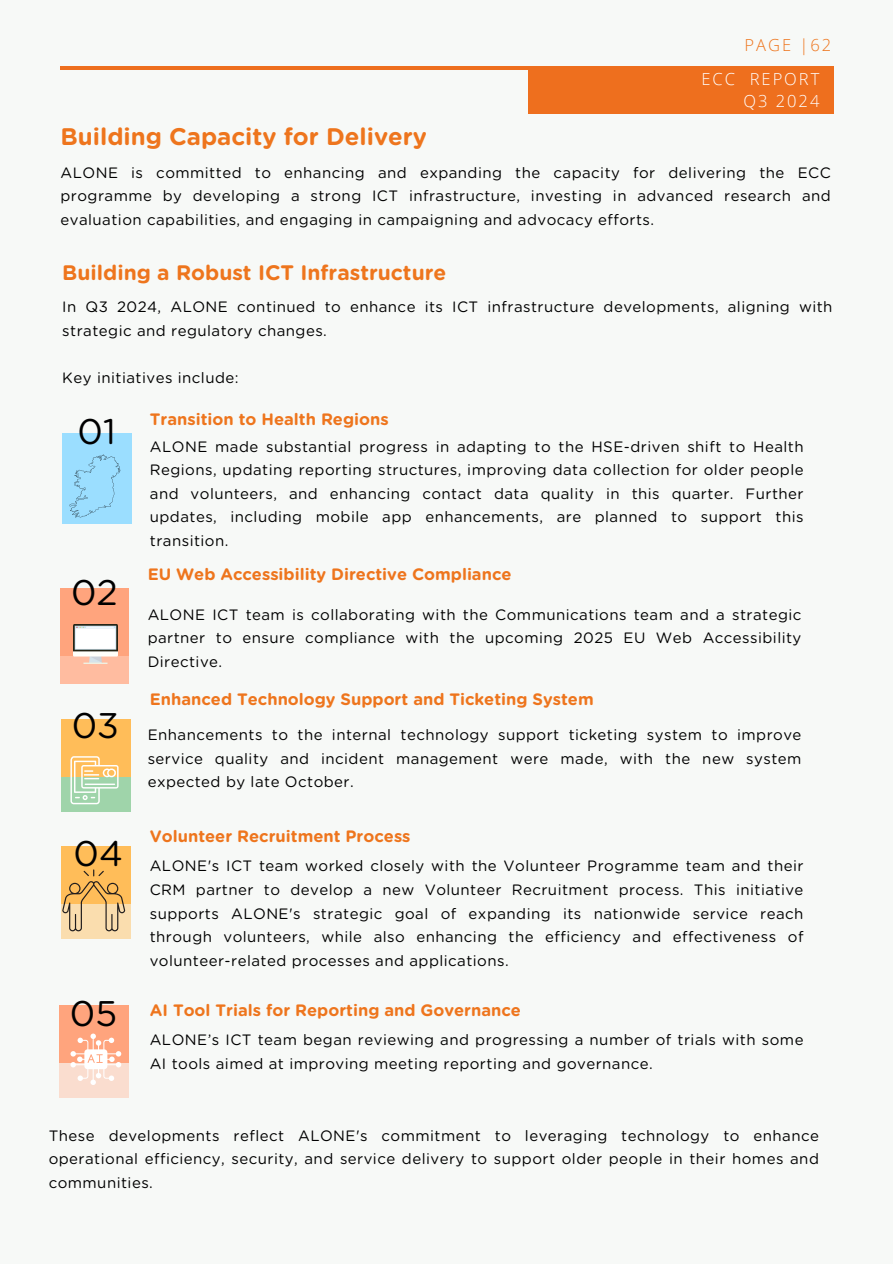
<style>
.page{position:relative;width:893px;height:1264px;background:#fff}
.page>*{position:absolute;margin:0;border:0;box-sizing:border-box;transform-origin:0 0}
.t1{font:35.55px "Gotham Rounded";color:#000}
.t2{font:700 24px "Gotham Rounded";color:#ee751d}
.t3{font:700 21px "Gotham Rounded";color:#ee751d}
.t4{font:700 16.5px "Gotham Rounded";color:#ee751d}
.t5{font:300 16.5px/22.5px "Open Sans";letter-spacing:.12em;color:#fff;text-align:right}
.t6{font:300 16.5px "Open Sans";letter-spacing:.12em;color:#ee751d}
.t7{font:15px/23.7px "Gotham Rounded";letter-spacing:.03em;color:#000;text-align:justify}
</style>
<div class="page">
<div style="left:0;top:0;width:892px;height:1263px;background:#f7f9f7"></div>
<div style="left:62px;top:433px;width:69px;height:91px;background:#9bdeff"></div>
<div style="left:60px;top:612px;width:69px;height:72px;background:#ffbca0"></div>
<div style="left:60px;top:588px;width:69px;height:67px;background:#ffa47d"></div>
<div style="left:61px;top:748px;width:69px;height:64px;background:#9fd4aa"></div>
<div style="left:61px;top:719px;width:69px;height:58px;background:#ffbd59"></div>
<div style="left:61px;top:875px;width:69px;height:64px;background:#faddae"></div>
<div style="left:61px;top:846px;width:69px;height:58px;background:#ffbd59"></div>
<svg style="left:70px;top:756px;width:49px;height:48px"></svg>
<hr style="left:85px;top:783px;width:30px;height:2px;background:#fff">
<img style="left:73px;top:624px;width:44px;height:40px">
<hr style="left:61px;top:66px;width:770px;height:4px;background:#ee6f1e">
<div style="left:528px;top:66px;width:304px;height:47px;background:#ee6f1e"></div>
<svg style="left:69px;top:454px;width:51px;height:63px"></svg>
<div style="left:59px;top:1034px;width:69px;height:63px;background:#faddcf"></div>
<div style="left:59px;top:1005px;width:69px;height:57px;background:#ffa47d"></div>
<svg style="left:62px;top:869px;width:63px;height:62px"></svg>
<svg style="left:70px;top:1033px;width:51px;height:51px"></svg>
<p class="t6" style="left:744px;top:34px;width:88px">PAGE |62</p>
<p class="t5" style="left:701px;top:67px;width:119px">ECC REPORT<br>Q3 2024</p>
<h3 class="t2" style="left:61px;top:126px;width:368px">Building Capacity for Delivery</h3>
<h1 class="t7" style="left:61px;top:161px;width:771px">ALONE is committed to enhancing and expanding the capacity for delivering the ECC programme by developing a strong ICT infrastructure, investing in advanced research and evaluation capabilities, and engaging in campaigning and advocacy efforts.</h1>
<p class="t3" style="left:62px;top:263px;width:385px">Building a Robust ICT Infrastructure</p>
<h3 class="t7" style="left:62px;top:296px;width:771px">In Q3 2024, ALONE continued to enhance its ICT infrastructure developments, aligning with strategic and regulatory changes.</h3>
<p class="t7" style="left:62px;top:367px;width:178px">Key initiatives include:</p>
<p class="t1" style="left:78px;top:416px;width:40px">01</p>
<h2 class="t1" style="left:71px;top:576px;width:48px">02</h2>
<p class="t1" style="left:72px;top:709px;width:49px">03</p>
<p class="t1" style="left:74px;top:837px;width:51px">04</p>
<p class="t1" style="left:70px;top:997px;width:49px">05</p>
<p class="t4" style="left:150px;top:412px;width:240px">Transition to Health Regions</p>
<p class="t7" style="left:150px;top:435px;width:655px">ALONE made substantial progress in adapting to the HSE-driven shift to Health Regions, updating reporting structures, improving data collection for older people and volunteers, and enhancing contact data quality in this quarter. Further updates, including mobile app enhancements, are planned to support this transition.</p>
<p class="t4" style="left:148px;top:566px;width:365px">EU Web Accessibility Directive Compliance</p>
<p class="t7" style="left:148px;top:603px;width:655px">ALONE ICT team is collaborating with the Communications team and a strategic partner to ensure compliance with the upcoming 2025 EU Web Accessibility Directive.</p>
<p class="t4" style="left:150px;top:691px;width:445px">Enhanced Technology Support and Ticketing System</p>
<p class="t7" style="left:148px;top:723px;width:655px">Enhancements to the internal technology support ticketing system to improve service quality and incident management were made, with the new system expected by late October.</p>
<p class="t4" style="left:150px;top:828px;width:262px">Volunteer Recruitment Process</p>
<p class="t7" style="left:150px;top:855px;width:655px">ALONE's ICT team worked closely with the Volunteer Programme team and their CRM partner to develop a new Volunteer Recruitment process. This initiative supports ALONE's strategic goal of expanding its nationwide service reach through volunteers, while also enhancing the efficiency and effectiveness of volunteer-related processes and applications.</p>
<p class="t4" style="left:150px;top:1002px;width:372px">AI Tool Trials for Reporting and Governance</p>
<p class="t7" style="left:150px;top:1029px;width:655px">ALONE’s ICT team began reviewing and progressing a number of trials with some<br>AI tools aimed at improving meeting reporting and governance.</p>
<p class="t7" style="left:49px;top:1124px;width:771px">These developments reflect ALONE's commitment to leveraging technology to enhance operational efficiency, security, and service delivery to support older people in their homes and communities.</p>
</div>
